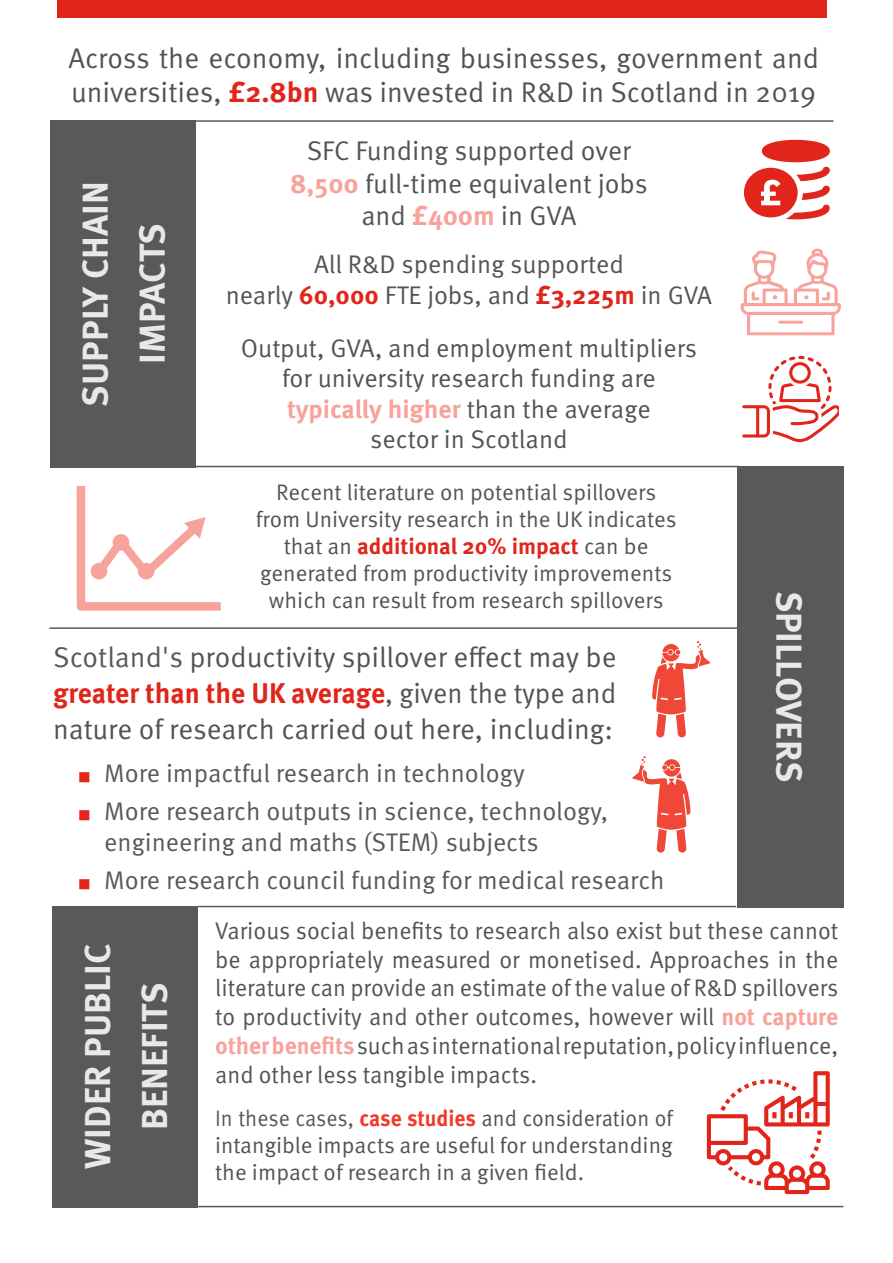
<style>
.page{position:relative;width:893px;height:1263px;background:#fff}
.page>*{position:absolute;margin:0;border:0;box-sizing:border-box;transform-origin:0 0}
.t1{font:700 36px/57px "Meta Pro";color:#e8e9e7;text-align:center}
.t2{font:28.5px/36px "Meta Pro Norm";color:#515455}
.t3{font:27px/32.4px "Meta Pro Norm";color:#515455;text-align:center}
.t4{font:25.5px/30.6px "Meta Pro Norm";color:#515455;text-align:center}
.t5{font:25.5px/30.6px "Meta Pro Norm";color:#595959}
.t6{font:24px/28.8px "Meta Pro Norm";color:#515455;text-align:justify}
.t7{font:22.5px/27px "Meta Pro Norm";color:#515455;text-align:center}
.t8{font:22.5px/27px "Meta Pro Norm";color:#515455;text-align:justify;scale:.95 1}
.s1{font-family:"Meta Pro";font-weight:700;color:#e1251b}
.s2{font-family:"Meta Pro";font-weight:700;color:#f7a29b}
.s3{font-family:"Meta Pro";font-weight:700;color:#e1261c}
.s4{color:#595959}
.s5{font-size:13.5px;color:#e72419}
.s6{font-family:"Meta Pro";font-weight:700;color:#ef3b2c}
</style>
<div class="page">
<hr style="left:196px;top:120px;width:637px;height:2px;background:#595959">
<hr style="left:198px;top:1206px;width:645px;height:1px;background:#595959">
<hr style="left:185px;top:466px;width:555px;height:1px;background:#595959">
<hr style="left:50px;top:627px;width:690px;height:2px;background:#595959">
<hr style="left:198px;top:906px;width:538px;height:1px;background:#595959">
<div style="left:762px;top:140px;width:68px;height:22px;background:#e1251b;border-radius:50%"></div>
<svg style="left:744px;top:167px;width:86px;height:52px"></svg>
<svg style="left:741px;top:249px;width:100px;height:86px"></svg>
<div style="left:57px;top:0;width:770px;height:17px;background:#e1251b"></div>
<svg style="left:742px;top:356px;width:96px;height:86px"></svg>
<div style="left:50px;top:120px;width:146px;height:348px;background:#595959"></div>
<div style="left:737px;top:466px;width:106px;height:441px;background:#595959"></div>
<svg style="left:707px;top:1071px;width:123px;height:123px"></svg>
<div style="left:52px;top:906px;width:146px;height:301px;background:#595959"></div>
<svg style="left:77px;top:486px;width:144px;height:125px"></svg>
<svg style="left:652px;top:641px;width:58px;height:96px"></svg>
<svg style="left:632px;top:756px;width:58px;height:97px"></svg>
<p class="t2" style="left:69px;top:39px;width:752px;line-height:34.2px">Across the economy, including businesses, government and universities, <span class="s1">£2.8bn</span> was invested in R&amp;D in Scotland in 2019</p>
<p class="t1" style="left:65px;top:407px;width:227px;rotate:-90deg">SUPPLY CHAIN<br>IMPACTS</p>
<p class="t3" style="left:290px;top:133px;width:359px">SFC Funding supported over<br><span class="s2">8,500</span> full-time equivalent jobs and <span class="s2">£400m</span> in GVA</p>
<p class="t4" style="left:226px;top:248px;width:488px">All R&amp;D spending supported<br>nearly <span class="s1">60,000</span> FTE jobs, and <span class="s1">£3,225m</span> in GVA</p>
<p class="t4" style="left:241px;top:331px;width:458px">Output, GVA, and employment multipliers for university research funding are <span class="s2">typically higher</span> than the average<br>sector in Scotland</p>
<p class="t7" style="left:256px;top:477px;width:422px">Recent literature on potential spillovers from University research in the UK indicates that an <span class="s3">additional 20% impact</span> can be generated from productivity improvements which can result from research spillovers</p>
<p class="t2" style="left:53px;top:637px;width:565px;text-align:justify"><span class="s4">Scotland's</span> productivity spillover effect may be <span class="s1">greater than the UK average</span>, given the type and nature of research carried out here, including:</p>
<p class="t5" style="left:79px;top:756px;width:448px"><span class="s5">■</span> More impactful research in technology</p>
<p class="t5" style="left:104px;top:794px;width:506px;text-indent:-26px"><span class="s5">■</span> More research outputs in science, technology, engineering and maths (STEM) subjects</p>
<p class="t5" style="left:79px;top:863px;width:587px"><span class="s5">■</span> More research council funding for medical research</p>
<p class="t1" style="left:820px;top:591px;width:193px;rotate:90deg">SPILLOVERS</p>
<p class="t1" style="left:67px;top:1169px;width:227px;rotate:-90deg">WIDER PUBLIC<br>BENEFITS</p>
<p class="t6" style="left:215px;top:914px;width:625px">Various social benefits to research also exist but these cannot be appropriately measured or monetised. Approaches in the literature can provide an estimate of the value of R&amp;D spillovers to productivity and other outcomes, however will <span class="s2">not capture other benefits</span> such as international reputation, policy influence, and other less tangible impacts.</p>
<p class="t8" style="left:215px;top:1103px;width:483px"><span class="s4">In these cases,</span> <span class="s6">case studies</span> and consideration of intangible impacts are useful for understanding the impact of research in a given field.</p>
</div>
